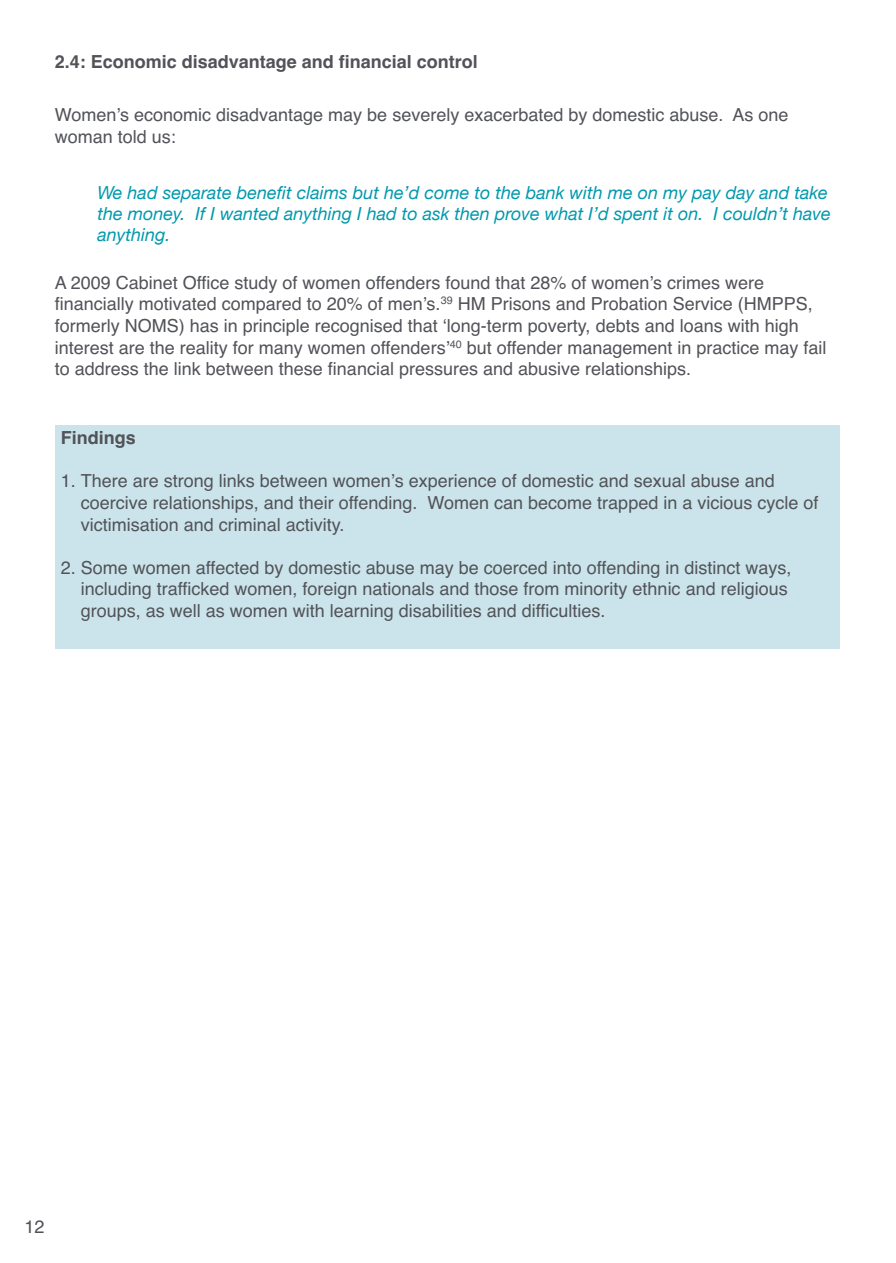
<style>
.page{position:relative;width:896px;height:1263px;background:#fff}
.page>*{position:absolute;margin:0;border:0;box-sizing:border-box;transform-origin:0 0}
.t1{font:18px/21.6px "Helvetica";color:#515358}
.t2{font:italic 18px/20.9px "Helvetica Neue";color:#0099ad}
.t3{font:700 18px "Helvetica";color:#515358}
</style>
<div class="page">
<div style="left:55px;top:425px;width:785px;height:223px;background:#cbe4eb"></div>
<p class="t3" style="left:55px;top:52px;width:425px">2.4: Economic disadvantage and financial control</p>
<p class="t1" style="left:55px;top:104px;width:735px">Women’s economic disadvantage may be severely exacerbated by domestic abuse. As one woman told us:</p>
<p class="t2" style="left:97px;top:182px;width:735px">We had separate benefit claims but he’d come to the bank with me on my pay day and take the money. If I wanted anything I had to ask then prove what I’d spent it on. I couldn’t have anything.</p>
<p class="t1" style="left:55px;top:272px;width:773px">A 2009 Cabinet Office study of women offenders found that 28% of women’s crimes were financially motivated compared to 20% of men’s.<sup>39</sup> HM Prisons and Probation Service (HMPPS, formerly NOMS) has in principle recognised that ‘long-term poverty, debts and loans with high interest are the reality for many women offenders’<sup>40</sup> but offender management in practice may fail to address the link between these financial pressures and abusive relationships.</p>
<p class="t3" style="left:61px;top:427px;width:77px">Findings</p>
<p class="t1" style="left:81px;top:470px;width:739px;text-indent:-20px">1. There are strong links between women’s experience of domestic and sexual abuse and coercive relationships, and their offending. Women can become trapped in a vicious cycle of victimisation and criminal activity.</p>
<p class="t1" style="left:81px;top:557px;width:712px;text-indent:-20px">2. Some women affected by domestic abuse may be coerced into offending in distinct ways, including trafficked women, foreign nationals and those from minority ethnic and religious groups, as well as women with learning disabilities and difficulties.</p>
<p class="t1" style="left:25px;top:1216px;width:22px">12</p>
</div>
